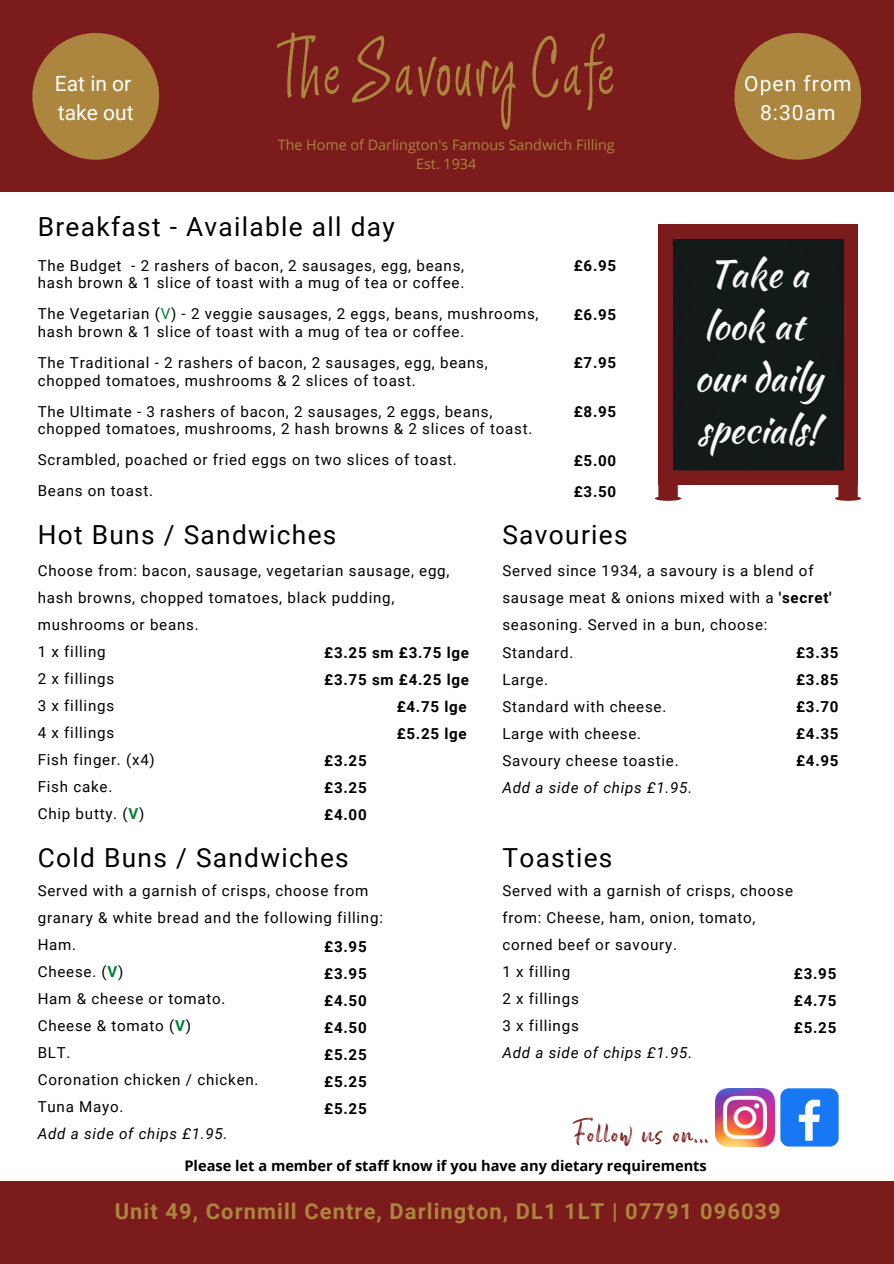
<style>
.page{position:relative;width:894px;height:1264px;background:#fff}
.page>*{position:absolute;margin:0;border:0;box-sizing:border-box;transform-origin:0 0}
.t1{font:87.3px "Argenta";letter-spacing:.03em;color:#ac863f}
.t2{font:37.05px/51.8px "Kaushan Script";color:#f8f8f8;text-align:center}
.t3{font:36px "Someone";letter-spacing:.05em;color:#7b1b1b}
.t4{font:26.25px "Roboto";letter-spacing:.05em;color:#000}
.t5{font:700 21.9px "Roboto";letter-spacing:.05em;color:#ad853f}
.t6{font:21px/29.2px "Roboto";letter-spacing:.05em;color:#fff;text-align:center}
.t7{font:21px/29.2px "Roboto";color:#fff}
.t8{font:15.15px/27px "Roboto";letter-spacing:.05em;color:#000}
.t9{font:700 15.15px/27px "Roboto";letter-spacing:.05em;color:#000;text-align:justify}
.t10{font:italic 15.15px "Roboto";letter-spacing:.05em;color:#000}
.t11{font:700 14.55px "Open Sans";color:#000}
.t12{font:14.25px "Open Sans";color:#ad853f}
.s1{color:#008037}
.s2{font-weight:700;color:#008037}
.s3{font-weight:700}
</style>
<div class="page">
<div style="left:0;top:1181px;width:893px;height:82px;background:#7b1b1b"></div>
<div style="left:0;top:0;width:893px;height:192px;background:#7b1b1b"></div>
<div style="left:32px;top:33px;width:127px;height:127px;background:#ac863f;border-radius:50%"></div>
<div style="left:734px;top:33px;width:127px;height:127px;background:#ac863f;border-radius:50%"></div>
<svg style="left:654px;top:496px;width:27px;height:5px"></svg>
<div style="left:834px;top:496px;width:26px;height:5px;background:#7b1b1b;border-radius:50%"></div>
<div style="left:658px;top:224px;width:199px;height:261px;background:#7b1b1b"></div>
<div style="left:658px;top:471px;width:19px;height:27px;background:#7b1b1b;border-radius:2px"></div>
<div style="left:838px;top:471px;width:19px;height:27px;background:#7b1b1b;border-radius:2px"></div>
<div style="left:672px;top:239px;width:172px;height:232px;background:#131b18"></div>
<img style="left:715px;top:1088px;width:58px;height:58px">
<div style="left:780px;top:1088px;width:58px;height:58px;background:#1877f2;border-radius:9px"></div>
<svg style="left:798px;top:1099px;width:21px;height:41px"></svg>
<h2 class="t7" style="left:55px;top:69px;width:80px">Eat in or take out</h2>
<h5 class="t1" style="left:279px;top:22px;width:337px">The SavouryCafe</h5>
<p class="t12" style="left:278px;top:135px;width:338px">The Home of Darlington's Famous Sandwich Filling</p>
<p class="t12" style="left:416px;top:154px;width:62px">Est. 1934</p>
<h6 class="t4" style="left:38px;top:212px;width:358px">Breakfast - Available all day</h6>
<p class="t8" style="left:38px;top:252px;width:428px">The Budget - 2 rashers of bacon, 2 sausages, egg, beans,</p>
<p class="t8" style="left:38px;top:269px;width:428px">hash brown &amp; 1 slice of toast with a mug of tea or coffee.</p>
<p class="t8" style="left:38px;top:305px;width:502px;line-height:17.5px">The Vegetarian (<span class="s1">V</span>) - 2 veggie sausages, 2 eggs, beans, mushrooms, hash brown &amp; 1 slice of toast with a mug of tea or coffee.</p>
<p class="t8" style="left:38px;top:349px;width:451px">The Traditional - 2 rashers of bacon, 2 sausages, egg, beans,</p>
<p class="t8" style="left:38px;top:367px;width:379px">chopped tomatoes, mushrooms &amp; 2 slices of toast.</p>
<p class="t8" style="left:38px;top:398px;width:456px">The Ultimate - 3 rashers of bacon, 2 sausages, 2 eggs, beans,</p>
<p class="t8" style="left:38px;top:415px;width:496px">chopped tomatoes, mushrooms, 2 hash browns &amp; 2 slices of toast.</p>
<p class="t8" style="left:38px;top:446px;width:420px">Scrambled, poached or fried eggs on two slices of toast.</p>
<p class="t8" style="left:38px;top:478px;width:117px">Beans on toast.</p>
<h6 class="t9" style="left:573px;top:252px;width:44px">£6.95</h6>
<h6 class="t9" style="left:573px;top:301px;width:44px">£6.95</h6>
<h6 class="t9" style="left:573px;top:350px;width:44px">£7.95</h6>
<h6 class="t9" style="left:573px;top:398px;width:44px">£8.95</h6>
<h6 class="t9" style="left:573px;top:447px;width:44px">£5.00</h6>
<p class="t9" style="left:573px;top:478px;width:44px">£3.50</p>
<p class="t4" style="left:38px;top:519px;width:300px">Hot Buns / Sandwiches</p>
<h6 class="t4" style="left:502px;top:519px;width:127px">Savouries</h6>
<p class="t6" style="left:744px;top:69px;width:109px">Open from<br>8:30am</p>
<p class="t2" style="left:694px;top:248px;width:129px">Take a look at our daily specials!</p>
<p class="t8" style="left:38px;top:557px;width:413px">Choose from: bacon, sausage, vegetarian sausage, egg, hash browns, chopped tomatoes, black pudding, mushrooms or beans.</p>
<h6 class="t8" style="left:38px;top:638px;width:69px">1 x filling</h6>
<p class="t8" style="left:38px;top:665px;width:78px">2 x fillings</p>
<p class="t8" style="left:38px;top:692px;width:78px">3 x fillings</p>
<p class="t8" style="left:38px;top:719px;width:78px">4 x fillings</p>
<p class="t8" style="left:38px;top:746px;width:118px">Fish finger. (x4)</p>
<p class="t8" style="left:38px;top:773px;width:76px">Fish cake.</p>
<p class="t8" style="left:38px;top:800px;width:108px">Chip butty. (<span class="s2">V</span>)</p>
<h6 class="t9" style="left:324px;top:639px;width:146px">£3.25 sm £3.75 lge</h6>
<h6 class="t9" style="left:324px;top:666px;width:146px">£3.75 sm £4.25 lge</h6>
<h6 class="t9" style="left:396px;top:693px;width:72px">£4.75 lge</h6>
<h6 class="t9" style="left:396px;top:720px;width:72px">£5.25 lge</h6>
<h6 class="t9" style="left:324px;top:747px;width:44px">£3.25</h6>
<h6 class="t9" style="left:324px;top:774px;width:44px">£3.25</h6>
<h6 class="t9" style="left:324px;top:801px;width:44px">£4.00</h6>
<h2 class="t4" style="left:38px;top:842px;width:312px">Cold Buns / Sandwiches</h2>
<h3 class="t8" style="left:38px;top:877px;width:346px">Served with a garnish of crisps, choose from granary &amp; white bread and the following filling:</h3>
<h3 class="t8" style="left:38px;top:931px;width:40px">Ham.</h3>
<p class="t8" style="left:38px;top:958px;width:87px">Cheese. (<span class="s2">V</span>)</p>
<p class="t8" style="left:38px;top:985px;width:189px">Ham &amp; cheese or tomato.</p>
<p class="t8" style="left:38px;top:1012px;width:155px">Cheese &amp; tomato (<span class="s2">V</span>)</p>
<p class="t8" style="left:38px;top:1039px;width:34px">BLT.</p>
<p class="t8" style="left:38px;top:1066px;width:222px">Coronation chicken / chicken.</p>
<p class="t8" style="left:38px;top:1093px;width:87px">Tuna Mayo.</p>
<p class="t10" style="left:38px;top:1124px;width:191px">Add a side of chips £1.95.</p>
<p class="t9" style="left:324px;top:933px;width:44px">£3.95 £3.95 £4.50 £4.50 £5.25 £5.25 £5.25</p>
<p class="t8" style="left:502px;top:557px;width:331px">Served since 1934, a savoury is a blend of sausage meat &amp; onions mixed with a <span class="s3">'secret' </span>seasoning. Served in a bun, choose:</p>
<h3 class="t8" style="left:502px;top:639px;width:72px">Standard.</h3>
<h3 class="t8" style="left:502px;top:666px;width:47px">Large.</h3>
<p class="t8" style="left:502px;top:693px;width:165px">Standard with cheese.</p>
<p class="t8" style="left:502px;top:720px;width:140px">Large with cheese.</p>
<p class="t8" style="left:502px;top:747px;width:178px">Savoury cheese toastie.</p>
<p class="t10" style="left:502px;top:778px;width:191px">Add a side of chips £1.95.</p>
<p class="t4" style="left:502px;top:842px;width:111px">Toasties</p>
<p class="t9" style="left:796px;top:639px;width:44px">£3.35 £3.85 £3.70 £4.35 £4.95</p>
<h6 class="t8" style="left:502px;top:877px;width:292px">Served with a garnish of crisps, choose from: Cheese, ham, onion, tomato, corned beef or savoury.</h6>
<p class="t8" style="left:502px;top:958px;width:69px">1 x filling</p>
<p class="t8" style="left:502px;top:985px;width:78px">2 x fillings</p>
<p class="t8" style="left:502px;top:1012px;width:78px">3 x fillings</p>
<p class="t10" style="left:502px;top:1043px;width:191px">Add a side of chips £1.95.</p>
<h4 class="t9" style="left:793px;top:960px;width:44px">£3.95 £4.75 £5.25</h4>
<p class="t3" style="left:573px;top:1112px;width:136px">Follow us on...</p>
<p class="t11" style="left:184px;top:1155px;width:524px">Please let a member of staff know if you have any dietary requirements</p>
<h5 class="t5" style="left:115px;top:1199px;width:667px">Unit 49, Cornmill Centre, Darlington, DL1 1LT | 07791 096039</h5>
</div>
